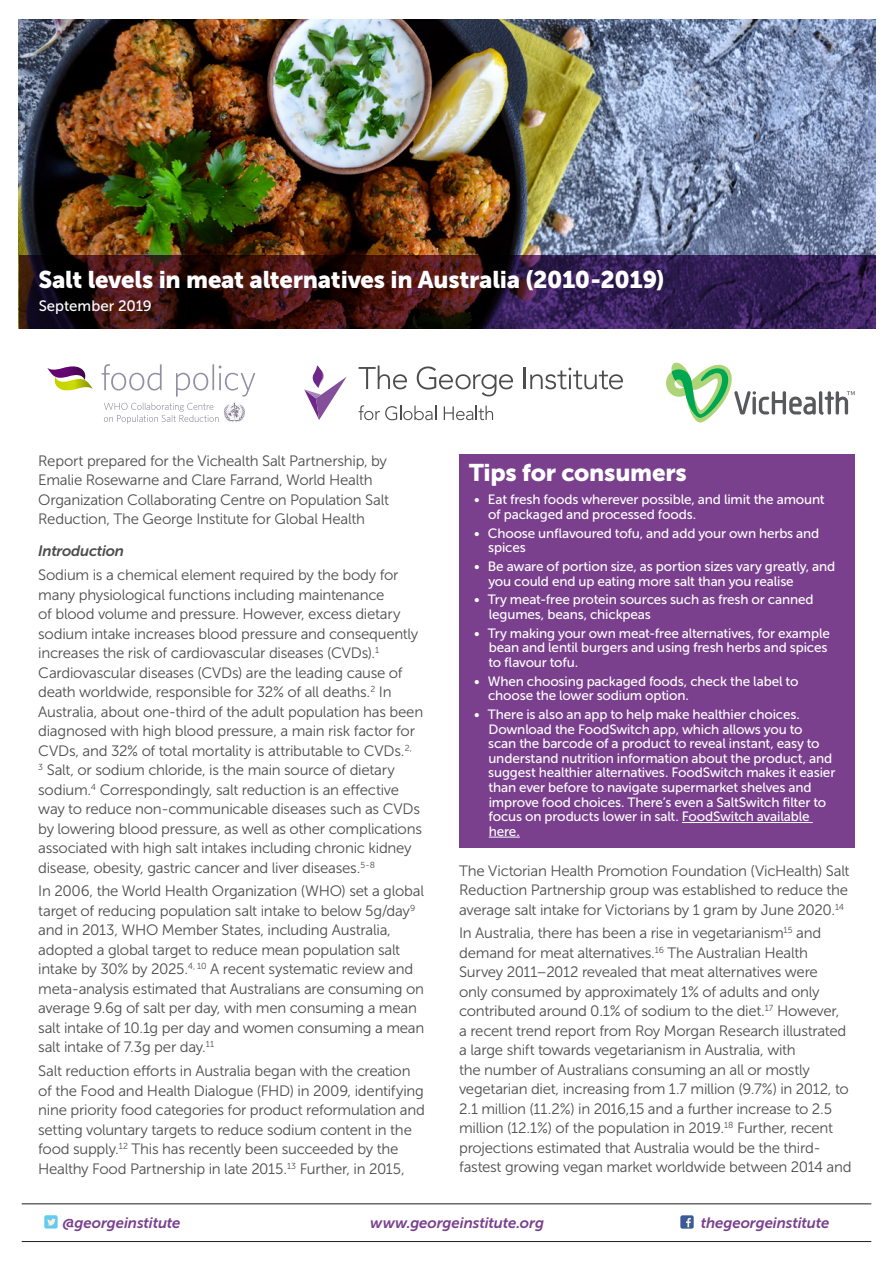
<style>
.page{position:relative;width:893px;height:1263px;background:#fff}
.page>*{position:absolute;margin:0;border:0;box-sizing:border-box;transform-origin:0 0}
.t1{font:24px "Museo Sans 900";letter-spacing:-.01em;color:#fff}
.t2{font:15px/19.5px "Museo Sans 300";letter-spacing:-.02em;color:#4d4d4f}
.t3{font:italic 15px "Museo Sans 700";letter-spacing:-.005em;color:#7a408d}
.t4{font:15px "Museo Sans 500";color:#fff}
.t5{font:italic 15px "Museo Sans 700";letter-spacing:-.02em;color:#4d4d4f}
.t6{font:13.5px/14.5px "Museo Sans 500";letter-spacing:-.01em;color:#fff}
</style>
<div class="page">
<img style="left:18px;top:19px;width:857px;height:310px">
<svg style="left:359px;top:365px;width:48px;height:24px"></svg>
<svg style="left:417px;top:366px;width:96px;height:30px"></svg>
<hr style="left:524px;top:367px;width:2px;height:22px;background:#4d4d4f">
<svg style="left:530px;top:368px;width:93px;height:21px"></svg>
<svg style="left:359px;top:405px;width:77px;height:15px"></svg>
<svg style="left:444px;top:406px;width:49px;height:14px"></svg>
<svg style="left:304px;top:365px;width:43px;height:55px"></svg>
<svg style="left:102px;top:364px;width:60px;height:26px"></svg>
<svg style="left:176px;top:373px;width:32px;height:24px"></svg>
<hr style="left:212px;top:364px;width:2px;height:26px;background:#948ea4">
<svg style="left:219px;top:365px;width:36px;height:32px"></svg>
<svg style="left:47px;top:366px;width:46px;height:25px"></svg>
<svg style="left:104px;top:403px;width:141px;height:21px"></svg>
<svg style="left:666px;top:363px;width:189px;height:60px"></svg>
<svg style="left:19px;top:256px;width:856px;height:73px;background:#33162e"></svg>
<div style="left:459px;top:454px;width:396px;height:393px;background:#7a408d"></div>
<hr style="left:682px;top:822px;width:131px;height:1px;background:#fff">
<hr style="left:489px;top:837px;width:31px;height:1px;background:#fff">
<hr style="left:22px;top:1241px;width:849px;height:1px;background:#231f20">
<hr style="left:22px;top:1203px;width:849px;height:1px;background:#231f20">
<div style="left:44px;top:1215px;width:14px;height:13px;background:#61ccf0;border-radius:2px"></div>
<svg style="left:47px;top:1218px;width:9px;height:7px"></svg>
<div style="left:680px;top:1215px;width:14px;height:14px;background:#395b9a;border-radius:2px"></div>
<svg style="left:686px;top:1218px;width:5px;height:9px"></svg>
<h1 class="t1" style="left:38px;top:266px;width:628px">Salt levels in meat alternatives in Australia (2010-2019)</h1>
<p class="t4" style="left:39px;top:297px;width:115px">September 2019</p>
<p class="t2" style="left:38px;top:451px;width:352px">Report prepared for the Vichealth Salt Partnership, by Emalie Rosewarne and Clare Farrand, World Health Organization Collaborating Centre on Population Salt Reduction, The George Institute for Global Health</p>
<p class="t5" style="left:38px;top:543px;width:87px">Introduction</p>
<p class="t2" style="left:38px;top:565px;width:386px">Sodium is a chemical element required by the body for many physiological functions including maintenance<br>of blood volume and pressure. However, excess dietary sodium intake increases blood pressure and consequently increases the risk of cardiovascular diseases (CVDs).<sup>1<br></sup>Cardiovascular diseases (CVDs) are the leading cause of death worldwide, responsible for 32% of all deaths.<sup>2</sup> In Australia, about one-third of the adult population has been diagnosed with high blood pressure, a main risk factor for CVDs, and 32% of total mortality is attributable to CVDs.<sup>2,<br>3</sup> Salt, or sodium chloride, is the main source of dietary sodium.<sup>4</sup> Correspondingly, salt reduction is an effective way to reduce non-communicable diseases such as CVDs by lowering blood pressure, as well as other complications associated with high salt intakes including chronic kidney disease, obesity, gastric cancer and liver diseases.<sup>5-8</sup></p>
<p class="t2" style="left:38px;top:881px;width:388px">In 2006, the World Health Organization (WHO) set a global target of reducing population salt intake to below 5g/day<sup>9 </sup>and in 2013, WHO Member States, including Australia, adopted a global target to reduce mean population salt intake by 30% by 2025.<sup>4,</sup> <sup>10</sup> A recent systematic review and meta-analysis estimated that Australians are consuming on average 9.6g of salt per day, with men consuming a mean salt intake of 10.1g per day and women consuming a mean salt intake of 7.3g per day.<sup>11</sup></p>
<p class="t2" style="left:38px;top:1061px;width:388px">Salt reduction efforts in Australia began with the creation of the Food and Health Dialogue (FHD) in 2009, identifying nine priority food categories for product reformulation and setting voluntary targets to reduce sodium content in the food supply.<sup>12</sup> This has recently been succeeded by the Healthy Food Partnership in late 2015.<sup>13</sup> Further, in 2015,</p>
<h1 class="t1" style="left:469px;top:459px;width:219px">Tips for consumers</h1>
<p class="t6" style="left:488px;top:492px;width:338px;text-indent:-14px">• Eat fresh foods wherever possible, and limit the amount of packaged and processed foods.</p>
<p class="t6" style="left:488px;top:526px;width:333px;text-indent:-14px">• Choose unflavoured tofu, and add your own herbs and spices</p>
<p class="t6" style="left:488px;top:559px;width:348px;text-indent:-14px">• Be aware of portion size, as portion sizes vary greatly, and you could end up eating more salt than you realise</p>
<p class="t6" style="left:489px;top:592px;width:326px;text-indent:-15px">• Try meat-free protein sources such as fresh or canned legumes, beans, chickpeas</p>
<p class="t6" style="left:488px;top:626px;width:343px;text-indent:-14px">• Try making your own meat-free alternatives, for example bean and lentil burgers and using fresh herbs and spices to flavour tofu.</p>
<p class="t6" style="left:488px;top:674px;width:312px;text-indent:-14px">• When choosing packaged foods, check the label to choose the lower sodium option.</p>
<p class="t6" style="left:488px;top:707px;width:349px;text-indent:-14px">• There is also an app to help make healthier choices.<br>Download the FoodSwitch app, which allows you to<br>scan the barcode of a product to reveal instant, easy to understand nutrition information about the product, and suggest healthier alternatives. FoodSwitch makes it easier than ever before to navigate supermarket shelves and improve food choices. There’s even a SaltSwitch filter to focus on products lower in salt. FoodSwitch available here.</p>
<p class="t2" style="left:459px;top:861px;width:392px;text-align:justify">The Victorian Health Promotion Foundation (VicHealth) Salt Reduction Partnership group was established to reduce the average salt intake for Victorians by 1 gram by June 2020.<sup>14</sup></p>
<p class="t2" style="left:459px;top:923px;width:394px">In Australia, there has been a rise in vegetarianism<sup>15</sup> and demand for meat alternatives.<sup>16</sup> The Australian Health Survey 2011–2012 revealed that meat alternatives were<br>only consumed by approximately 1% of adults and only contributed around 0.1% of sodium to the diet.<sup>17</sup> However,<br>a recent trend report from Roy Morgan Research illustrated a large shift towards vegetarianism in Australia, with<br>the number of Australians consuming an all or mostly vegetarian diet, increasing from 1.7 million (9.7%) in 2012, to 2.1 million (11.2%) in 2016,15 and a further increase to 2.5 million (12.1%) of the population in 2019.<sup>18</sup> Further, recent projections estimated that Australia would be the third&shy;fastest growing vegan market worldwide between 2014 and</p>
<p class="t3" style="left:63px;top:1214px;width:120px">@georgeinstitute</p>
<p class="t3" style="left:370px;top:1214px;width:175px">www.georgeinstitute.org</p>
<p class="t3" style="left:701px;top:1214px;width:130px">thegeorgeinstitute</p>
</div>
